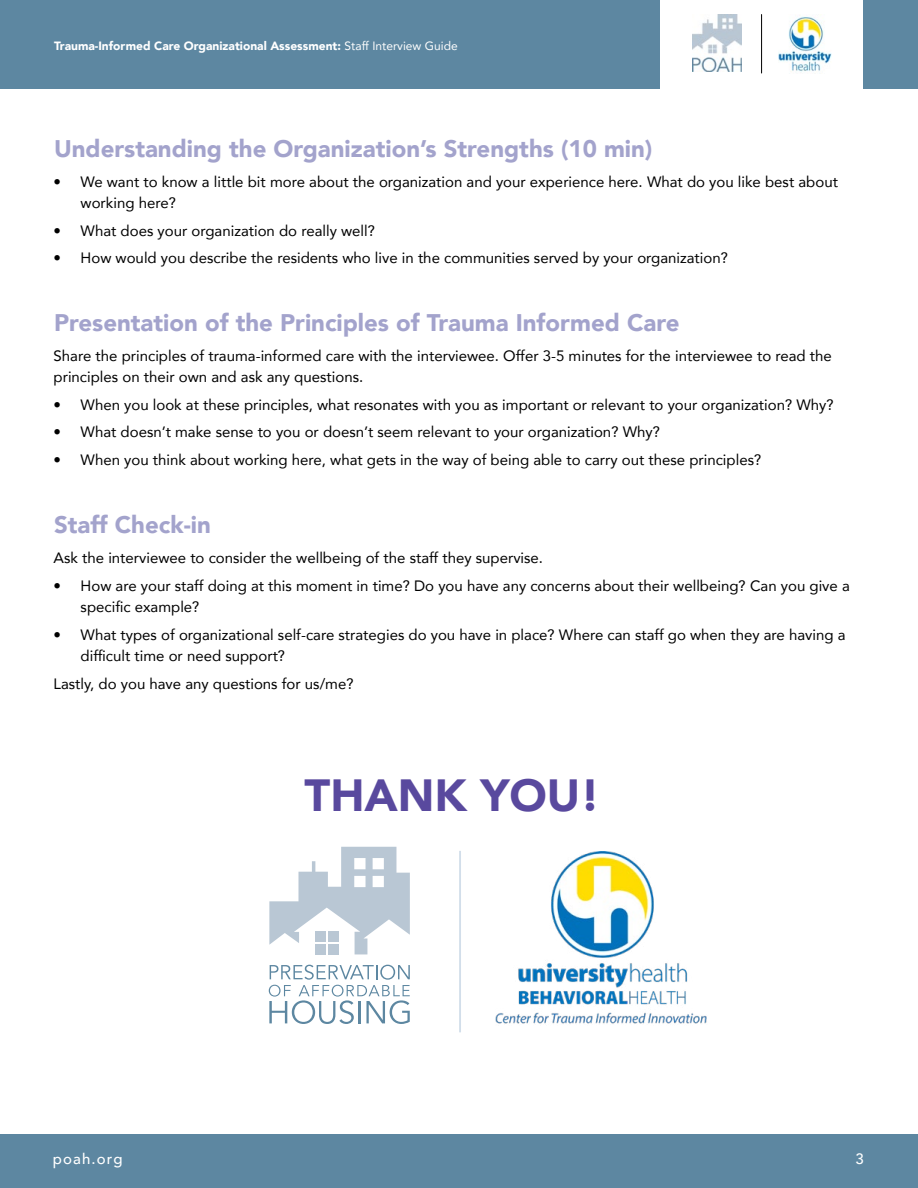
<style>
.page{position:relative;width:918px;height:1188px;background:#fff}
.page>*{position:absolute;margin:0;border:0;box-sizing:border-box;transform-origin:0 0}
.t1{font:900 45px "Avenir";color:#59499e}
.t2{font:900 24px "Avenir";color:#a3a3cc}
.t3{font:15px/21px "Avenir";color:#000}
.t4{font:500 15px "Avenir";letter-spacing:.075em;color:#fff}
.t5{font:900 12px "Avenir";color:#fff}
.s1{font-weight:400}
</style>
<div class="page">
<div style="left:0;top:1134px;width:918px;height:54px;background:#5d87a1"></div>
<div style="left:0;top:0;width:660px;height:89px;background:#5d87a1"></div>
<div style="left:863px;top:0;width:55px;height:89px;background:#5d87a1"></div>
<img style="left:692px;top:15px;width:50px;height:56px">
<img style="left:779px;top:16px;width:52px;height:56px">
<hr style="left:761px;top:15px;width:1px;height:58px;background:#000">
<hr style="left:459px;top:851px;width:2px;height:181px;background:#d2deea">
<svg style="left:269px;top:965px;width:141px;height:59px"></svg>
<svg style="left:269px;top:847px;width:141px;height:107px"></svg>
<div style="left:328px;top:931px;width:11px;height:11px;background:#b9c7d4"></div>
<div style="left:315px;top:931px;width:11px;height:11px;background:#b9c7d4"></div>
<div style="left:328px;top:944px;width:11px;height:10px;background:#b9c7d4"></div>
<div style="left:315px;top:944px;width:11px;height:10px;background:#b9c7d4"></div>
<img style="left:495px;top:852px;width:212px;height:172px">
<p class="t5" style="left:54px;top:36px;width:405px">Trauma-Informed Care Organizational Assessment: <span class="s1">Staff Interview Guide</span></p>
<h2 class="t2" style="left:54px;top:128px;width:600px">Understanding the Organization’s Strengths (10 min)</h2>
<p class="t3" style="left:81px;top:171px;width:759px;text-indent:-27px">• We want to know a little bit more about the organization and your experience here. What do you like best about working here?</p>
<p class="t3" style="left:54px;top:219px;width:323px">• What does your organization do really well?</p>
<p class="t3" style="left:54px;top:247px;width:676px">• How would you describe the residents who live in the communities served by your organization?</p>
<h2 class="t2" style="left:54px;top:302px;width:627px">Presentation of the Principles of Trauma Informed Care</h2>
<p class="t3" style="left:54px;top:345px;width:780px">Share the principles of trauma-informed care with the interviewee. Offer 3-5 minutes for the interviewee to read the principles on their own and ask any questions.</p>
<p class="t3" style="left:54px;top:393px;width:782px">• When you look at these principles, what resonates with you as important or relevant to your organization? Why?</p>
<p class="t3" style="left:54px;top:421px;width:608px">• What doesn’t make sense to you or doesn’t seem relevant to your organization? Why?</p>
<p class="t3" style="left:54px;top:449px;width:709px">• When you think about working here, what gets in the way of being able to carry out these principles?</p>
<h2 class="t2" style="left:54px;top:504px;width:158px">Staff Check-in</h2>
<p class="t3" style="left:54px;top:547px;width:491px">Ask the interviewee to consider the wellbeing of the staff they supervise.</p>
<p class="t3" style="left:81px;top:575px;width:771px;text-indent:-27px">• How are your staff doing at this moment in time? Do you have any concerns about their wellbeing? Can you give a specific example?</p>
<p class="t3" style="left:81px;top:624px;width:766px;text-indent:-27px">• What types of organizational self-care strategies do you have in place? Where can staff go when they are having a difficult time or need support?</p>
<p class="t3" style="left:54px;top:672px;width:301px">Lastly, do you have any questions for us/me?</p>
<h1 class="t1" style="left:305px;top:757px;width:297px">THANK YOU!</h1>
<p class="t4" style="left:53px;top:1146px;width:71px">poah.org</p>
<p class="t4" style="left:856px;top:1146px;width:10px">3</p>
</div>
